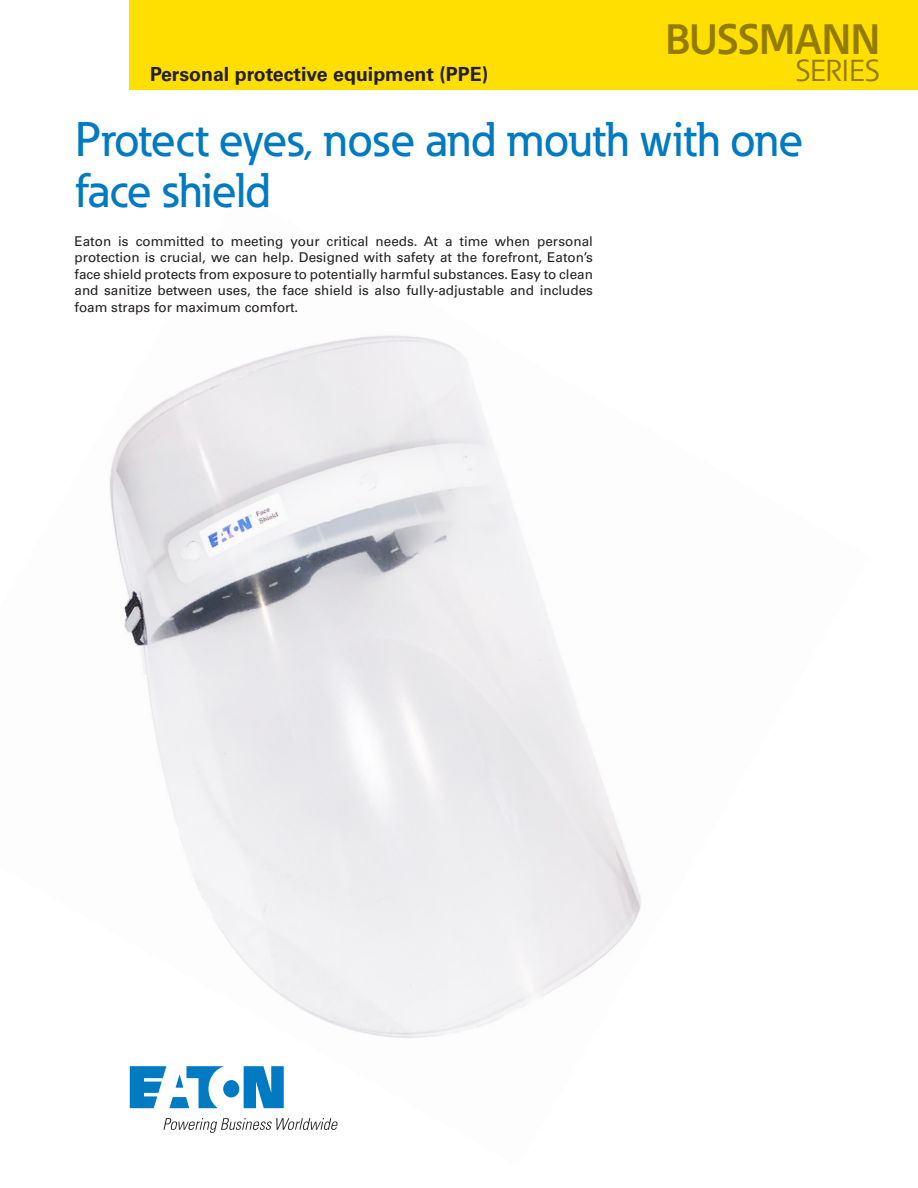
<style>
.page{position:relative;width:918px;height:1188px;background:#fff}
.page>*{position:absolute;margin:0;border:0;box-sizing:border-box;transform-origin:0 0}
._01_Headline___ADJ_C{font:500 48px/51px "Eaton";letter-spacing:-.01em;color:#007ac2}
.t1{font:700 42px "Eaton";letter-spacing:.005em;color:#796300}
.t2{font:30px "Eaton";letter-spacing:-.005em;color:#796300}
._00_Product{font:700 19.5px "Univers LT Std";color:#231f20}
.t3{font:13.5px/16.5px "Univers LT Std";color:#231f20;text-align:justify}
</style>
<div class="page">
<img style="left:110px;top:335px;width:531px;height:795px">
<svg style="left:130px;top:1066px;width:154px;height:42px"></svg>
<svg style="left:164px;top:1118px;width:174px;height:15px"></svg>
<div style="left:129px;top:0;width:789px;height:90px;background:#ffdf01"></div>
<h2 class="t1" style="left:665px;top:13px;width:216px">BUSSMANN</h2>
<p class="_00_Product" style="left:150px;top:63px;width:340px">Personal protective equipment (PPE)</p>
<h3 class="t2" style="left:796px;top:52px;width:86px">SERIES</h3>
<p class="_01_Headline___ADJ_C" style="left:75px;top:114px;width:730px">Protect eyes, nose and mouth with one face shield</p>
<p class="t3" style="left:75px;top:233px;width:520px">Eaton is committed to meeting your critical needs. At a time when personal protection is crucial, we can help. Designed with safety at the forefront, Eaton’s face shield protects from exposure to potentially harmful substances. Easy to clean and sanitize between uses, the face shield is also fully-adjustable and includes foam straps for maximum comfort.</p>
</div>
